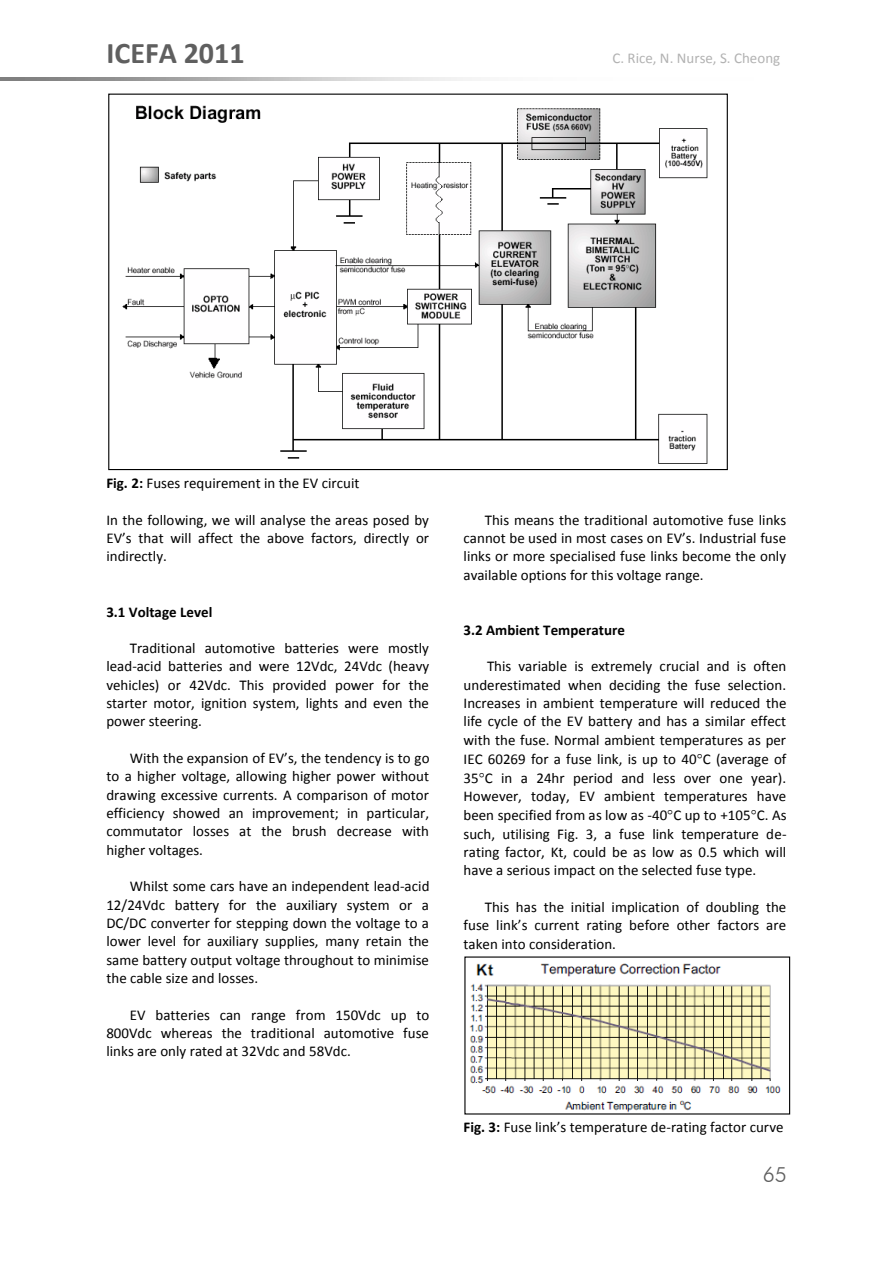
<style>
.page{position:relative;width:893px;height:1264px;background:#fff}
.page>*{position:absolute;margin:0;border:0;box-sizing:border-box;transform-origin:0 0}
.t1{font:700 30px "Calibri";color:#5f5f5f}
.t2{font:21px "Futura Lt BT";color:#5f5f5f}
.t3{font:15px/18.3px "Calibri";color:#000;text-align:justify}
.t4{font:700 15px "Calibri";color:#000}
.t5{font:15px "Calibri";color:#b2b2b2}
.s1{font-weight:700}
</style>
<div class="page">
<img style="left:469px;top:963px;width:312px;height:149px">
<img style="left:122px;top:105px;width:586px;height:359px">
<h1 class="t1" style="left:106px;top:40px;width:140px">ICEFA 2011</h1>
<p class="t5" style="left:613px;top:51px;width:169px">C. Rice, N. Nurse, S. Cheong</p>
<p class="t3" style="left:106px;top:475px;width:255px"><span class="s1">Fig. 2:</span> Fuses requirement in the EV circuit</p>
<p class="t3" style="left:106px;top:512px;width:324px">In the following, we will analyse the areas posed by EV’s that will affect the above factors, directly or indirectly.</p>
<p class="t4" style="left:106px;top:605px;width:108px">3.1 Voltage Level</p>
<p class="t3" style="left:106px;top:640px;width:324px;text-indent:23px">Traditional automotive batteries were mostly lead-acid batteries and were 12Vdc, 24Vdc (heavy vehicles) or 42Vdc. This provided power for the starter motor, ignition system, lights and even the power steering.</p>
<p class="t3" style="left:106px;top:750px;width:325px;text-indent:23px">With the expansion of EV’s, the tendency is to go to a higher voltage, allowing higher power without drawing excessive currents. A comparison of motor efficiency showed an improvement; in particular, commutator losses at the brush decrease with higher voltages.</p>
<p class="t3" style="left:106px;top:878px;width:325px;text-indent:23px">Whilst some cars have an independent lead-acid 12/24Vdc battery for the auxiliary system or a DC/DC converter for stepping down the voltage to a lower level for auxiliary supplies, many retain the same battery output voltage throughout to minimise the cable size and losses.</p>
<p class="t3" style="left:106px;top:1006px;width:324px;text-indent:23px">EV batteries can range from 150Vdc up to 800Vdc whereas the traditional automotive fuse links are only rated at 32Vdc and 58Vdc.</p>
<p class="t3" style="left:464px;top:512px;width:324px;text-indent:21px">This means the traditional automotive fuse links cannot be used in most cases on EV’s. Industrial fuse links or more specialised fuse links become the only available options for this voltage range.</p>
<p class="t4" style="left:464px;top:623px;width:163px">3.2 Ambient Temperature</p>
<p class="t3" style="left:464px;top:658px;width:325px;text-indent:23px">This variable is extremely crucial and is often underestimated when deciding the fuse selection.<br>Increases in ambient temperature will reduced the life cycle of the EV battery and has a similar effect with the fuse. Normal ambient temperatures as per IEC 60269 for a fuse link, is up to 40 C (average of 35 C in a 24hr period and less over one year).<br>However, today, EV ambient temperatures have been specified from as low as -40 C up to +105 C. As such, utilising Fig. 3, a fuse link temperature de&shy;rating factor, Kt, could be as low as 0.5 which will have a serious impact on the selected fuse type.</p>
<p class="t3" style="left:464px;top:898px;width:324px;text-indent:21px">This has the initial implication of doubling the fuse link’s current rating before other factors are taken into consideration.</p>
<p class="t3" style="left:464px;top:1118px;width:321px"><span class="s1">Fig. 3:</span> Fuse link’s temperature de-rating factor curve</p>
<h2 class="t2" style="left:763px;top:1161px;width:26px">65</h2>
</div>
